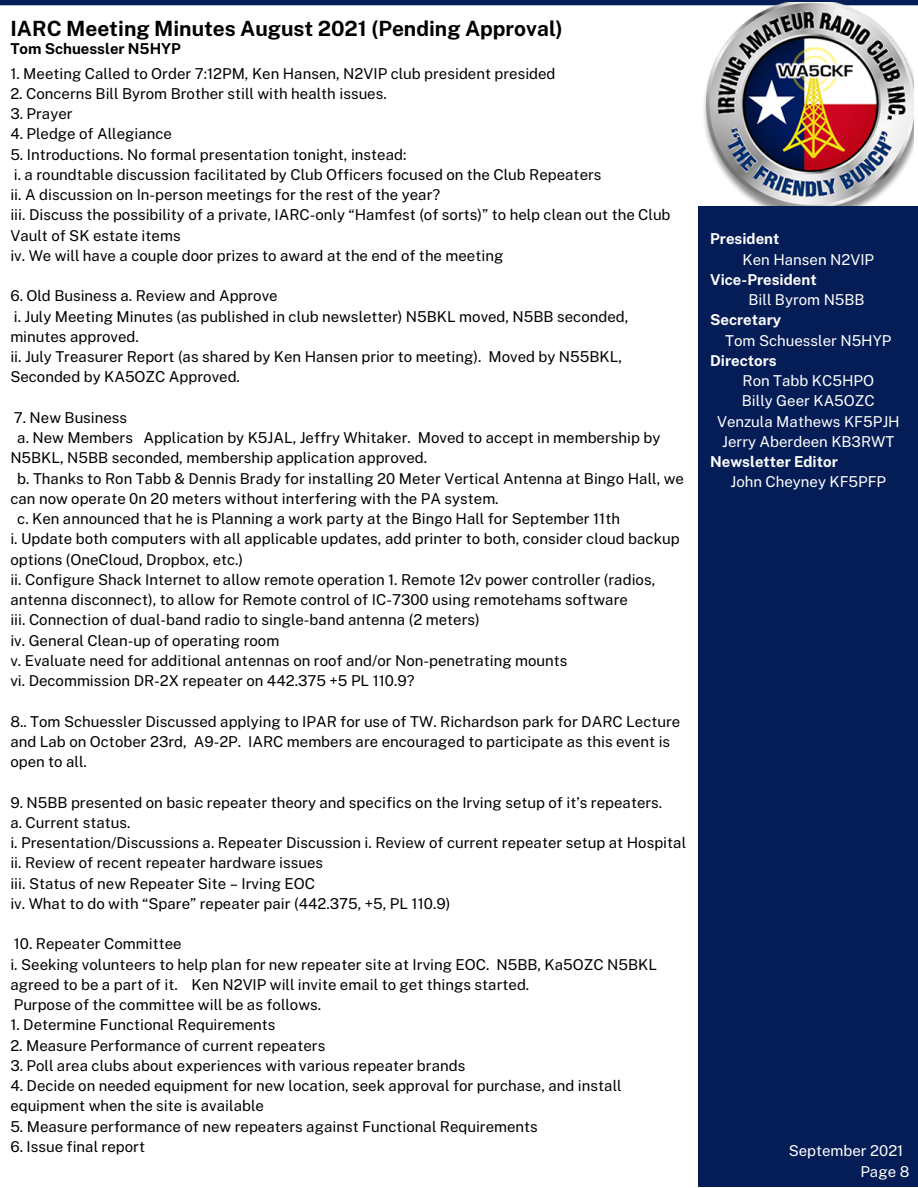
<style>
.page{position:relative;width:918px;height:1188px;background:#fff}
.page>*{position:absolute;margin:0;border:0;box-sizing:border-box;transform-origin:0 0}
.t1{font:700 21px "Public Sans";color:#000}
.t2{font:15px/20.2px "Public Sans";color:#000}
.t3{font:15px "Public Sans";color:#fff}
.t4{font:700 15px "Public Sans";color:#fff}
.t5{font:700 15px "Public Sans";color:#000}
</style>
<div class="page">
<div style="left:0;top:0;width:918px;height:5px;background:#051d57"></div>
<img style="left:699px;top:3px;width:215px;height:203px">
<div style="left:699px;top:206px;width:219px;height:981px;background:#051d57"></div>
<p class="t1" style="left:10px;top:16px;width:554px">IARC Meeting Minutes August 2021 (Pending Approval)</p>
<p class="t5" style="left:10px;top:40px;width:172px">Tom Schuessler N5HYP</p>
<p class="t2" style="left:10px;top:63px;width:547px">1. Meeting Called to Order 7:12PM, Ken Hansen, N2VIP club president presided</p>
<p class="t2" style="left:10px;top:83px;width:378px">2. Concerns Bill Byrom Brother still with health issues.</p>
<p class="t2" style="left:10px;top:104px;width:64px">3. Prayer</p>
<p class="t2" style="left:10px;top:124px;width:163px">4. Pledge of Allegiance</p>
<p class="t2" style="left:10px;top:144px;width:398px">5. Introductions. No formal presentation tonight, instead:</p>
<p class="t2" style="left:14px;top:164px;width:589px">i. a roundtable discussion facilitated by Club Officers focused on the Club Repeaters</p>
<p class="t2" style="left:10px;top:185px;width:431px">ii. A discussion on In-person meetings for the rest of the year?</p>
<p class="t2" style="left:10px;top:205px;width:662px">iii. Discuss the possibility of a private, IARC-only “Hamfest (of sorts)” to help clean out the Club<br>Vault of SK estate items</p>
<p class="t2" style="left:10px;top:245px;width:494px">iv. We will have a couple door prizes to award at the end of the meeting</p>
<p class="t2" style="left:10px;top:286px;width:269px">6. Old Business a. Review and Approve</p>
<p class="t2" style="left:10px;top:306px;width:619px">i. July Meeting Minutes (as published in club newsletter) N5BKL moved, N5BB seconded, minutes approved.</p>
<p class="t2" style="left:10px;top:347px;width:613px">ii. July Treasurer Report (as shared by Ken Hansen prior to meeting). Moved by N55BKL,<br>Seconded by KA5OZC Approved.</p>
<p class="t2" style="left:14px;top:407px;width:115px">7. New Business</p>
<p class="t2" style="left:10px;top:428px;width:652px;text-indent:7px">a. New Members Application by K5JAL, Jeffry Whitaker. Moved to accept in membership by<br>N5BKL, N5BB seconded, membership application approved.</p>
<p class="t2" style="left:10px;top:468px;width:675px;text-indent:7px">b. Thanks to Ron Tabb &amp; Dennis Brady for installing 20 Meter Vertical Antenna at Bingo Hall, we can now operate 0n 20 meters without interfering with the PA system.</p>
<p class="t2" style="left:17px;top:509px;width:604px">c. Ken announced that he is Planning a work party at the Bingo Hall for September 11th</p>
<p class="t2" style="left:10px;top:529px;width:671px">i. Update both computers with all applicable updates, add printer to both, consider cloud backup options (OneCloud, Dropbox, etc.)</p>
<p class="t2" style="left:10px;top:569px;width:646px">ii. Configure Shack Internet to allow remote operation 1. Remote 12v power controller (radios, antenna disconnect), to allow for Remote control of IC-7300 using remotehams software</p>
<p class="t2" style="left:10px;top:610px;width:471px">iii. Connection of dual-band radio to single-band antenna (2 meters)</p>
<p class="t2" style="left:10px;top:630px;width:271px">iv. General Clean-up of operating room</p>
<p class="t2" style="left:10px;top:650px;width:559px">v. Evaluate need for additional antennas on roof and/or Non-penetrating mounts</p>
<p class="t2" style="left:10px;top:671px;width:406px">vi. Decommission DR-2X repeater on 442.375 +5 PL 110.9?</p>
<p class="t2" style="left:10px;top:711px;width:671px">8.. Tom Schuessler Discussed applying to IPAR for use of TW. Richardson park for DARC Lecture and Lab on October 23rd, A9-2P. IARC members are encouraged to participate as this event is open to all.</p>
<p class="t2" style="left:10px;top:792px;width:654px">9. N5BB presented on basic repeater theory and specifics on the Irving setup of it’s repeaters.</p>
<p class="t2" style="left:10px;top:812px;width:122px">a. Current status.</p>
<p class="t2" style="left:10px;top:833px;width:677px">i. Presentation/Discussions a. Repeater Discussion i. Review of current repeater setup at Hospital</p>
<p class="t2" style="left:10px;top:853px;width:314px">ii. Review of recent repeater hardware issues</p>
<p class="t2" style="left:10px;top:873px;width:306px">iii. Status of new Repeater Site – Irving EOC</p>
<p class="t2" style="left:10px;top:893px;width:442px">iv. What to do with “Spare” repeater pair (442.375, +5, PL 110.9)</p>
<p class="t2" style="left:14px;top:934px;width:169px">10. Repeater Committee</p>
<p class="t2" style="left:10px;top:954px;width:648px">i. Seeking volunteers to help plan for new repeater site at Irving EOC. N5BB, Ka5OZC N5BKL agreed to be a part of it. Ken N2VIP will invite email to get things started.</p>
<p class="t2" style="left:14px;top:995px;width:309px">Purpose of the committee will be as follows.</p>
<p class="t2" style="left:10px;top:1015px;width:267px">1. Determine Functional Requirements</p>
<p class="t2" style="left:10px;top:1035px;width:316px">2. Measure Performance of current repeaters</p>
<p class="t2" style="left:10px;top:1055px;width:457px">3. Poll area clubs about experiences with various repeater brands</p>
<p class="t2" style="left:10px;top:1076px;width:613px">4. Decide on needed equipment for new location, seek approval for purchase, and install equipment when the site is available</p>
<p class="t2" style="left:10px;top:1116px;width:529px">5. Measure performance of new repeaters against Functional Requirements</p>
<p class="t2" style="left:10px;top:1136px;width:136px">6. Issue final report</p>
<p class="t4" style="left:710px;top:230px;width:71px">President</p>
<p class="t3" style="left:743px;top:250px;width:133px">Ken Hansen N2VIP</p>
<p class="t4" style="left:710px;top:271px;width:108px">Vice-President</p>
<p class="t3" style="left:749px;top:291px;width:118px">Bill Byrom N5BB</p>
<p class="t4" style="left:710px;top:311px;width:73px">Secretary</p>
<p class="t3" style="left:725px;top:331px;width:168px">Tom Schuessler N5HYP</p>
<p class="t4" style="left:710px;top:352px;width:68px">Directors</p>
<p class="t3" style="left:743px;top:372px;width:133px">Ron Tabb KC5HPO</p>
<p class="t3" style="left:742px;top:392px;width:134px">Billy Geer KA5OZC</p>
<p class="t3" style="left:717px;top:412px;width:184px">Venzula Mathews KF5PJH</p>
<p class="t3" style="left:722px;top:433px;width:174px">Jerry Aberdeen KB3RWT</p>
<p class="t4" style="left:710px;top:453px;width:129px">Newsletter Editor</p>
<p class="t3" style="left:731px;top:473px;width:157px">John Cheyney KF5PFP</p>
<p class="t3" style="left:789px;top:1142px;width:116px">September 2021</p>
<p class="t3" style="left:860px;top:1162px;width:50px">Page 8</p>
</div>
